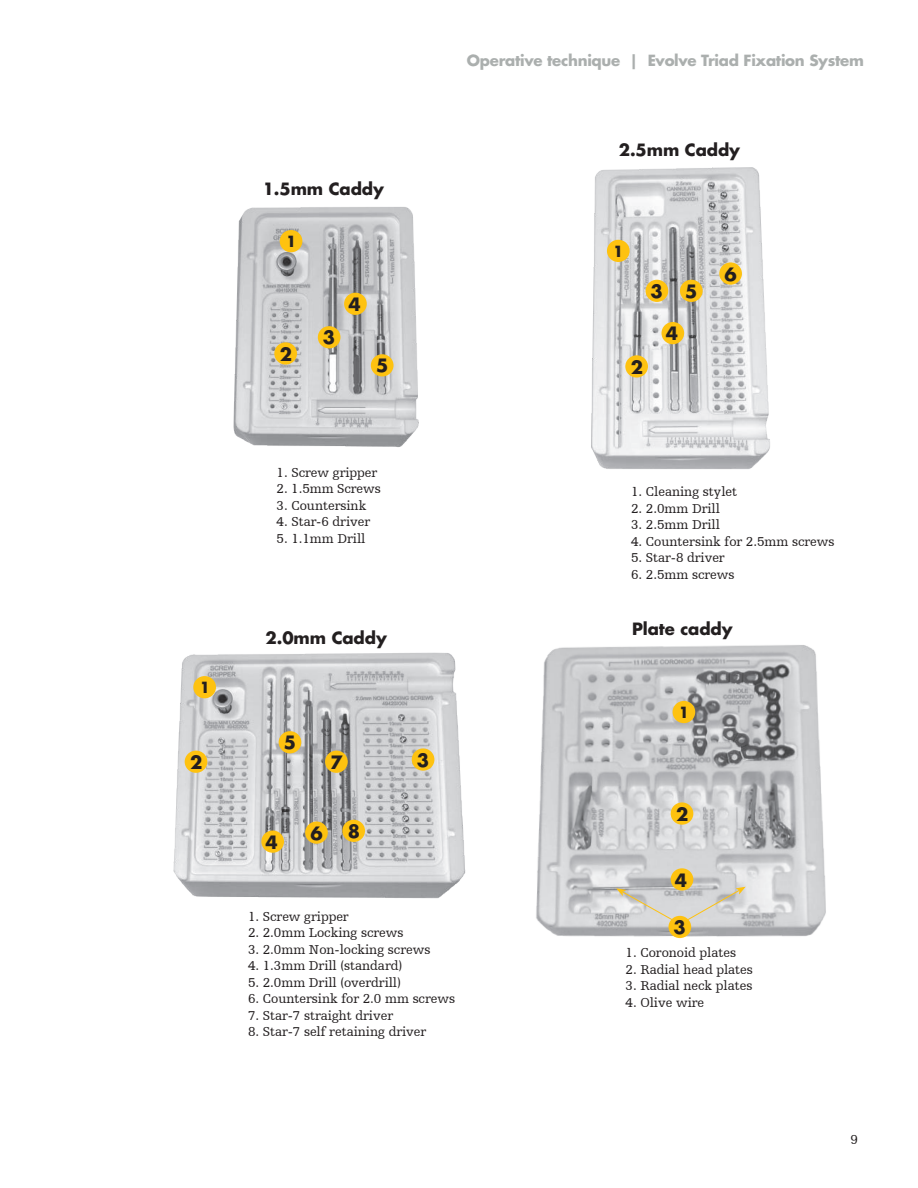
<style>
.page{position:relative;width:918px;height:1188px;background:#fff}
.page>*{position:absolute;margin:0;border:0;box-sizing:border-box;transform-origin:0 0}
._03-Cutline{font:700 17.85px "Futura For Stryker";color:#231f20}
._13-Bullet_Text{font:700 16.5px "Futura For Stryker";letter-spacing:-.005em;color:#231f20}
.t1{font:700 15px "Futura For Stryker";letter-spacing:-.02em;color:#abafae}
._03-Cutline-2{font:700 15px "Futura For Stryker";color:#231f20}
._13-Bullet_Text-2{font:13.5px "Humanist Slabserif 712 BT";letter-spacing:-.005em;color:#231f20}
</style>
<div class="page">
<img style="left:233px;top:207px;width:186px;height:240px">
<img style="left:591px;top:167px;width:179px;height:302px">
<img style="left:173px;top:652px;width:293px;height:247px">
<img style="left:536px;top:645px;width:290px;height:294px">
<svg style="left:683px;top:887px;width:63px;height:36px;background:#d2d1cc"></svg>
<svg style="left:616px;top:888px;width:59px;height:34px;background:#d4d2cc"></svg>
<div style="left:280px;top:230px;width:22px;height:22px;background:#fec210;border-radius:50%"></div>
<div style="left:274px;top:342px;width:23px;height:23px;background:#fec210;border-radius:50%"></div>
<div style="left:318px;top:326px;width:22px;height:22px;background:#fec210;border-radius:50%"></div>
<div style="left:344px;top:293px;width:23px;height:22px;background:#fec210;border-radius:50%"></div>
<div style="left:371px;top:354px;width:23px;height:22px;background:#fec210;border-radius:50%"></div>
<div style="left:607px;top:240px;width:23px;height:22px;background:#fec210;border-radius:50%"></div>
<div style="left:661px;top:322px;width:23px;height:22px;background:#fec210;border-radius:50%"></div>
<div style="left:625px;top:355px;width:23px;height:23px;background:#fec210;border-radius:50%"></div>
<div style="left:646px;top:280px;width:22px;height:22px;background:#fec210;border-radius:50%"></div>
<div style="left:680px;top:280px;width:23px;height:22px;background:#fec210;border-radius:50%"></div>
<div style="left:719px;top:262px;width:23px;height:23px;background:#fec210;border-radius:50%"></div>
<div style="left:193px;top:676px;width:23px;height:22px;background:#fec210;border-radius:50%"></div>
<div style="left:261px;top:831px;width:23px;height:22px;background:#fec210;border-radius:50%"></div>
<div style="left:185px;top:751px;width:22px;height:22px;background:#fec210;border-radius:50%"></div>
<div style="left:412px;top:748px;width:22px;height:23px;background:#fec210;border-radius:50%"></div>
<div style="left:279px;top:731px;width:22px;height:22px;background:#fec210;border-radius:50%"></div>
<div style="left:305px;top:822px;width:23px;height:22px;background:#fec210;border-radius:50%"></div>
<div style="left:325px;top:751px;width:23px;height:22px;background:#fec210;border-radius:50%"></div>
<div style="left:342px;top:820px;width:23px;height:22px;background:#fec210;border-radius:50%"></div>
<div style="left:673px;top:701px;width:22px;height:22px;background:#fec210;border-radius:50%"></div>
<div style="left:671px;top:868px;width:22px;height:23px;background:#fec210;border-radius:50%"></div>
<div style="left:671px;top:802px;width:22px;height:23px;background:#fec210;border-radius:50%"></div>
<div style="left:669px;top:916px;width:22px;height:22px;background:#fec210;border-radius:50%"></div>
<p class="_13-Bullet_Text" style="left:263px;top:178px;width:123px">1.5mm Caddy</p>
<p class="_03-Cutline-2" style="left:286px;top:232px;width:12px">1</p>
<p class="_03-Cutline" style="left:280px;top:342px;width:14px">2</p>
<p class="_03-Cutline" style="left:323px;top:326px;width:14px">3</p>
<p class="_03-Cutline" style="left:348px;top:292px;width:14px">4</p>
<p class="_03-Cutline" style="left:376px;top:354px;width:14px">5</p>
<p class="t1" style="left:467px;top:51px;width:399px">Operative technique | Evolve Triad Fixation System</p>
<p class="_13-Bullet_Text" style="left:619px;top:139px;width:123px">2.5mm Caddy</p>
<p class="_03-Cutline-2" style="left:613px;top:241px;width:12px">1</p>
<p class="_03-Cutline" style="left:651px;top:279px;width:14px">3</p>
<p class="_03-Cutline" style="left:685px;top:279px;width:14px">5</p>
<p class="_03-Cutline" style="left:631px;top:355px;width:14px">2</p>
<p class="_03-Cutline" style="left:666px;top:322px;width:14px">4</p>
<p class="_03-Cutline" style="left:725px;top:262px;width:14px">6</p>
<p class="_13-Bullet_Text-2" style="left:277px;top:464px;width:102px">1. Screw gripper</p>
<p class="_13-Bullet_Text-2" style="left:277px;top:481px;width:106px">2. 1. 5mm Screws</p>
<p class="_13-Bullet_Text-2" style="left:277px;top:497px;width:91px">3. Countersink</p>
<p class="_13-Bullet_Text-2" style="left:277px;top:514px;width:95px">4. Star-6 driver</p>
<p class="_13-Bullet_Text-2" style="left:277px;top:530px;width:90px">5. 1. 1mm Drill</p>
<p class="_03-Cutline-2" style="left:200px;top:678px;width:12px">1</p>
<p class="_13-Bullet_Text" style="left:266px;top:627px;width:123px">2.0mm Caddy</p>
<p class="_03-Cutline" style="left:284px;top:731px;width:14px">5</p>
<p class="_03-Cutline" style="left:190px;top:750px;width:14px">2</p>
<p class="_03-Cutline" style="left:417px;top:748px;width:14px">3</p>
<p class="_03-Cutline" style="left:330px;top:750px;width:14px">7</p>
<p class="_03-Cutline" style="left:266px;top:830px;width:14px">4</p>
<p class="_03-Cutline" style="left:310px;top:821px;width:14px">6</p>
<p class="_03-Cutline" style="left:348px;top:819px;width:14px">8</p>
<p class="_13-Bullet_Text-2" style="left:248px;top:908px;width:102px">1. Screw gripper</p>
<p class="_13-Bullet_Text-2" style="left:248px;top:925px;width:157px">2. 2. 0mm Locking screws</p>
<p class="_13-Bullet_Text-2" style="left:248px;top:941px;width:184px">3. 2. 0mm Non-locking screws</p>
<p class="_13-Bullet_Text-2" style="left:248px;top:958px;width:156px">4. 1. 3mm Drill (standard)</p>
<p class="_13-Bullet_Text-2" style="left:248px;top:974px;width:154px">5. 2. 0mm Drill (overdrill)</p>
<p class="_13-Bullet_Text-2" style="left:248px;top:991px;width:209px">6. Countersink for 2. 0 mm screws</p>
<p class="_13-Bullet_Text-2" style="left:248px;top:1007px;width:147px">7. Star-7 straight driver</p>
<p class="_13-Bullet_Text-2" style="left:248px;top:1024px;width:180px">8. Star-7 self retaining driver</p>
<p class="_13-Bullet_Text-2" style="left:631px;top:484px;width:108px">1. Cleaning stylet</p>
<p class="_13-Bullet_Text-2" style="left:631px;top:500px;width:90px">2. 2. 0mm Drill</p>
<p class="_13-Bullet_Text-2" style="left:631px;top:517px;width:90px">3. 2. 5mm Drill</p>
<p class="_13-Bullet_Text-2" style="left:631px;top:533px;width:205px">4. Countersink for 2. 5mm screws</p>
<p class="_13-Bullet_Text-2" style="left:631px;top:550px;width:95px">5. Star-8 driver</p>
<p class="_13-Bullet_Text-2" style="left:631px;top:566px;width:105px">6. 2. 5mm screws</p>
<p class="_13-Bullet_Text" style="left:632px;top:617px;width:102px">Plate caddy</p>
<p class="_03-Cutline-2" style="left:679px;top:703px;width:12px">1</p>
<p class="_03-Cutline" style="left:676px;top:802px;width:14px">2</p>
<p class="_03-Cutline" style="left:675px;top:868px;width:14px">4</p>
<p class="_03-Cutline" style="left:673px;top:915px;width:14px">3</p>
<p class="_13-Bullet_Text-2" style="left:626px;top:945px;width:112px">1. Coronoid plates</p>
<p class="_13-Bullet_Text-2" style="left:626px;top:961px;width:129px">2. Radial head plates</p>
<p class="_13-Bullet_Text-2" style="left:626px;top:978px;width:128px">3. Radial neck plates</p>
<p class="_13-Bullet_Text-2" style="left:626px;top:994px;width:80px">4. Olive wire</p>
<p class="_13-Bullet_Text-2" style="left:850px;top:1132px;width:9px">9</p>
</div>
